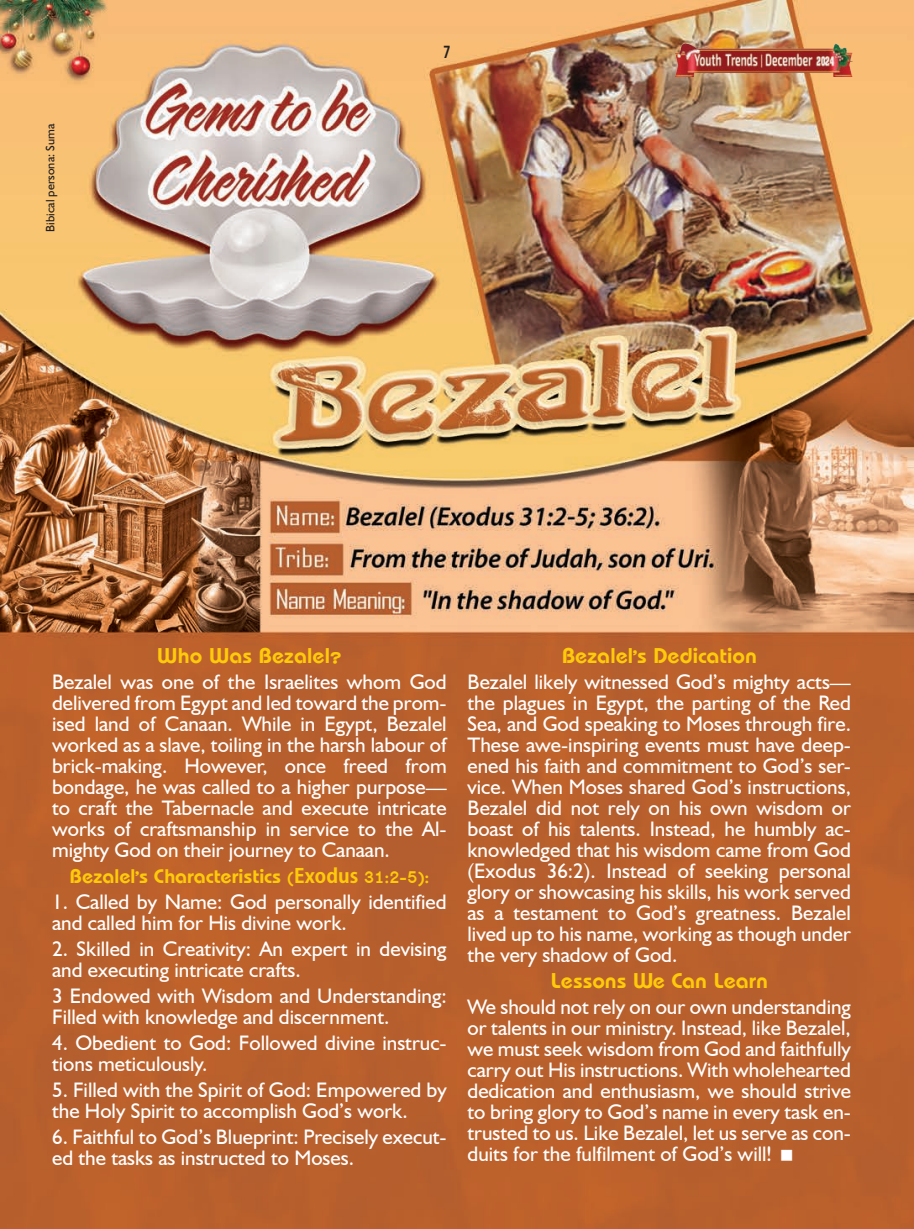
<style>
.page{position:relative;width:914px;height:1229px;background:#fff}
.page>*{position:absolute;margin:0;border:0;box-sizing:border-box;transform-origin:0 0}
.t1{font:22.75px "TAMIL UNI018";color:#feca0a}
.t2{font:21px/21px "Humanist 521 BT";color:#fff}
.t3{font:21px "TAMIL UNI018";color:#feca0a}
.t4{font:17.5px "Bebas Kai";color:#231f20}
.t5{font:12.25px "Humanist 521 BT";color:#231f20}
.s1{font-family:"TAMIL UNI013";font-size:19.25px}
</style>
<div class="page">
<img style="left:0;top:0;width:914px;height:1228px">
<img style="left:675px;top:44px;width:177px;height:32px">
<svg style="left:781px;top:1150px;width:11px;height:11px"></svg>
<p class="t5" style="left:43px;top:232px;width:109px;rotate:-90deg">Bibical persona: Suma</p>
<p class="t4" style="left:444px;top:42px;width:8px">7</p>
<p class="t1" style="left:157px;top:645px;width:186px">Who Was Bezalel?</p>
<p class="t2" style="left:52px;top:671px;width:396px;text-align:justify">Bezalel was one of the Israelites whom God delivered from Egypt and led toward the prom&shy;ised land of Canaan. While in Egypt, Bezalel worked as a slave, toiling in the harsh labour of brick-making. However, once freed from bondage, he was called to a higher purpose— to craft the Tabernacle and execute intricate works of craftsmanship in service to the Al&shy;mighty God on their journey to Canaan.</p>
<p class="t3" style="left:70px;top:866px;width:361px">Bezalel’s Characteristics <span class="s1">(Exodus 31:2-5):</span></p>
<p class="t2" style="left:52px;top:891px;width:396px">1. Called by Name: God personally identified and called him for His divine work.</p>
<p class="t2" style="left:52px;top:938px;width:396px">2. Skilled in Creativity: An expert in devising and executing intricate crafts.</p>
<p class="t2" style="left:52px;top:985px;width:396px">3 Endowed with Wisdom and Understanding:<br>Filled with knowledge and discernment.</p>
<p class="t2" style="left:52px;top:1032px;width:396px">4. Obedient to God: Followed divine instruc&shy;tions meticulously.</p>
<p class="t2" style="left:52px;top:1079px;width:396px">5. Filled with the Spirit of God: Empowered by the Holy Spirit to accomplish God’s work.</p>
<p class="t2" style="left:52px;top:1126px;width:396px">6. Faithful to God’s Blueprint: Precisely execut&shy;ed the tasks as instructed to Moses.</p>
<p class="t1" style="left:561px;top:645px;width:197px">Bezalel’s Dedication</p>
<p class="t2" style="left:467px;top:671px;width:385px;text-align:justify">Bezalel likely witnessed God’s mighty acts— the plagues in Egypt, the parting of the Red Sea, and God speaking to Moses through fire.<br>These awe-inspiring events must have deep&shy;ened his faith and commitment to God’s ser&shy;vice. When Moses shared God’s instructions, Bezalel did not rely on his own wisdom or boast of his talents. Instead, he humbly ac&shy;knowledged that his wisdom came from God (Exodus 36:2). Instead of seeking personal glory or showcasing his skills, his work served as a testament to God’s greatness. Bezalel lived up to his name, working as though under the very shadow of God.</p>
<p class="t1" style="left:550px;top:970px;width:219px">Lessons We Can Learn</p>
<p class="t2" style="left:467px;top:996px;width:385px;text-align:justify">We should not rely on our own understanding or talents in our ministry. Instead, like Bezalel, we must seek wisdom from God and faithfully carry out His instructions. With wholehearted dedication and enthusiasm, we should strive to bring glory to God’s name in every task en&shy;trusted to us. Like Bezalel, let us serve as con&shy;duits for the fulfilment of God’s will!</p>
</div>
